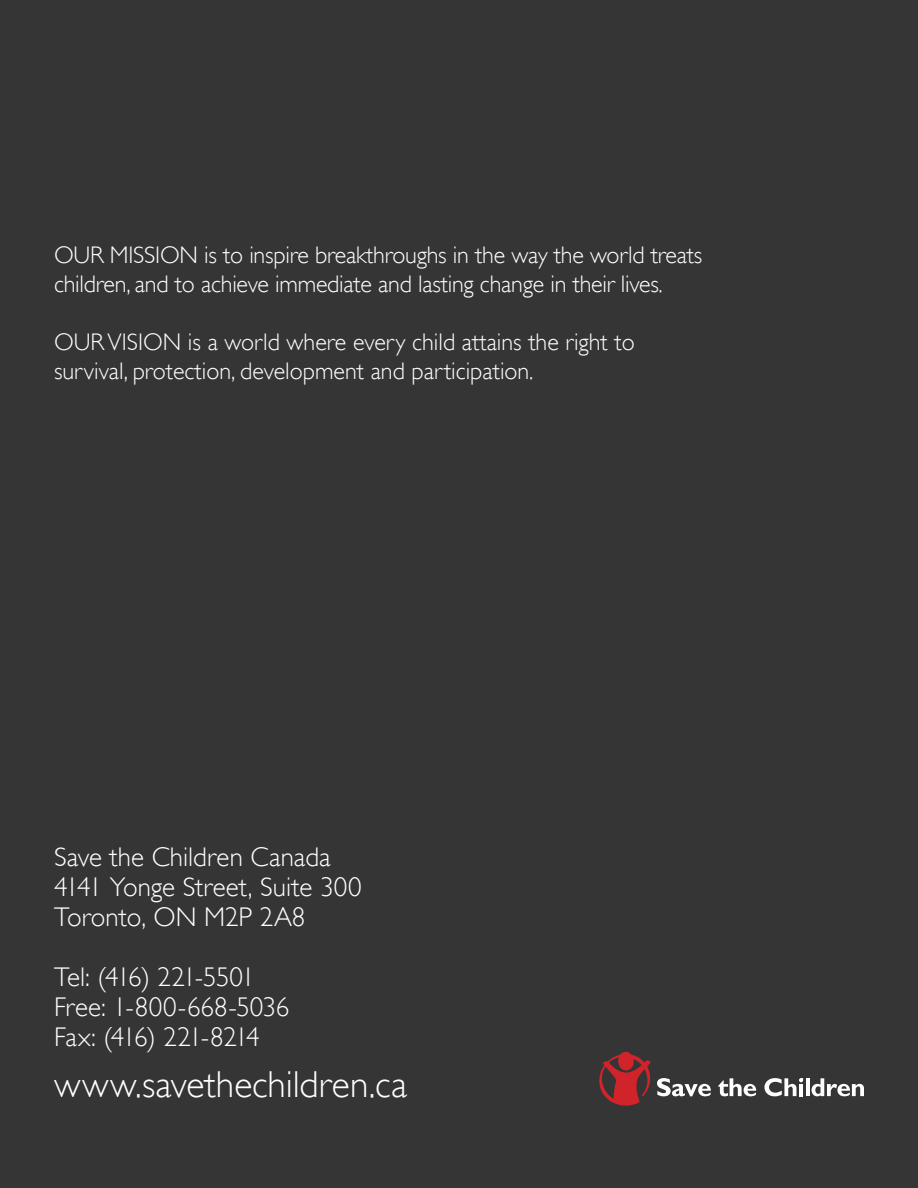
<style>
.page{position:relative;width:918px;height:1188px;background:#363536}
.page>*{position:absolute;margin:0;border:0;box-sizing:border-box;transform-origin:0 0}
.t1{font:300 37.5px "Gill Sans";color:#fff}
.t2{font:300 27px "Gill Sans";color:#fff}
.t3{font:300 27px "Gill Sans";letter-spacing:-.05em;color:#fff}
.t4{font:300 27px "Gill Sans";letter-spacing:-.07em;color:#fff}
.t5{font:300 24px/28.8px "Gill Sans";letter-spacing:-.01em;color:#fff}
</style>
<div class="page">
<svg style="left:718px;top:1078px;width:38px;height:18px"></svg>
<svg style="left:764px;top:1078px;width:39px;height:18px"></svg>
<hr style="left:806px;top:1078px;width:3px;height:18px;background:#fff">
<svg style="left:812px;top:1078px;width:52px;height:18px"></svg>
<svg style="left:599px;top:1052px;width:112px;height:54px;background:#683e41"></svg>
<p class="t5" style="left:54px;top:241px;width:650px">OUR MISSION is to inspire breakthroughs in the way the world treats children, and to achieve immediate and lasting change in their lives.</p>
<p class="t5" style="left:54px;top:327px;width:582px">OUR VISION is a world where every child attains the right to survival, protection, development and participation.</p>
<p class="t2" style="left:54px;top:839px;width:278px">Save the Children Canada</p>
<p class="t2" style="left:54px;top:869px;width:309px">4141 Yonge Street, Suite 300</p>
<p class="t2" style="left:54px;top:899px;width:253px">Toronto, ON M2P 2A8</p>
<p class="t3" style="left:54px;top:959px;width:203px">Tel: (416) 221-5501</p>
<p class="t2" style="left:54px;top:989px;width:237px">Free: 1-800-668-5036</p>
<p class="t4" style="left:54px;top:1019px;width:207px">Fax: (416) 221-8214</p>
<p class="t1" style="left:54px;top:1060px;width:355px">www.savethechildren.ca</p>
</div>
